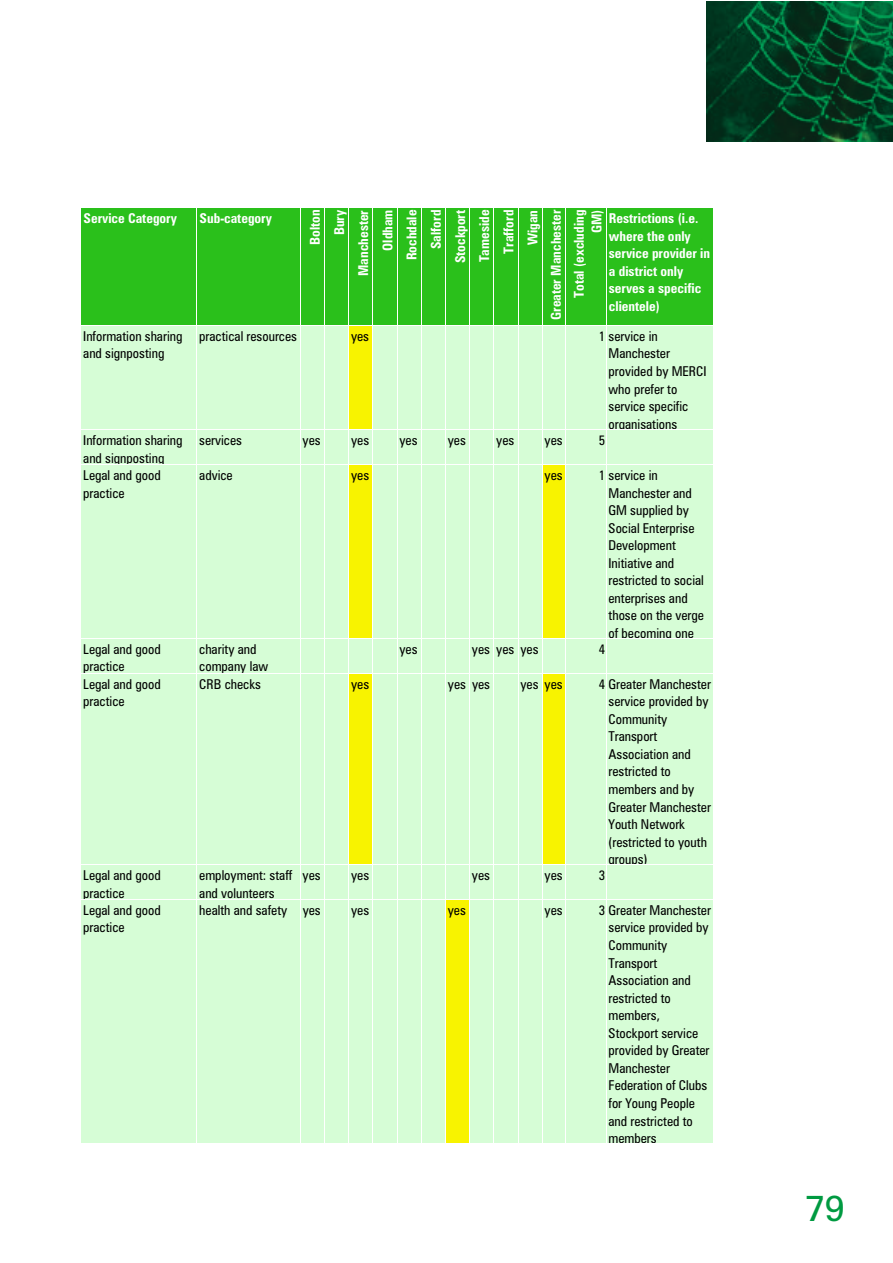
<style>
.page{position:relative;width:893px;height:1263px;background:#fff}
.page>*{position:absolute;margin:0;border:0;box-sizing:border-box;transform-origin:0 0}
.t1{font:36px "Zurich BT";color:#009a41}
.t2{font:condensed 13.65px/17.5px "Zurich BT";color:#000}
.t3{font:700 condensed 13.65px/24px "Zurich BT";color:#fff;text-align:right}
</style>
<div class="page">
<div style="left:81px;top:208px;width:632px;height:118px;background:#2ac01b"></div>
<hr style="left:81px;top:207px;width:1px;height:119px;background:#fff">
<hr style="left:196px;top:208px;width:1px;height:118px;background:#fff">
<hr style="left:300px;top:208px;width:1px;height:118px;background:#fff">
<hr style="left:324px;top:208px;width:1px;height:118px;background:#fff">
<hr style="left:348px;top:208px;width:1px;height:118px;background:#fff">
<hr style="left:372px;top:208px;width:1px;height:118px;background:#fff">
<hr style="left:397px;top:208px;width:1px;height:118px;background:#fff">
<hr style="left:421px;top:208px;width:1px;height:118px;background:#fff">
<hr style="left:445px;top:208px;width:1px;height:118px;background:#fff">
<hr style="left:469px;top:208px;width:1px;height:118px;background:#fff">
<hr style="left:493px;top:208px;width:1px;height:118px;background:#fff">
<hr style="left:517px;top:208px;width:1px;height:118px;background:#fff">
<hr style="left:542px;top:208px;width:1px;height:118px;background:#fff">
<hr style="left:565px;top:208px;width:1px;height:118px;background:#fff">
<hr style="left:606px;top:208px;width:1px;height:118px;background:#fff">
<div style="left:81px;top:326px;width:268px;height:104px;background:#d6fdd6"></div>
<div style="left:349px;top:326px;width:24px;height:104px;background:#f8f300"></div>
<div style="left:373px;top:326px;width:340px;height:104px;background:#d6fdd6"></div>
<div style="left:81px;top:430px;width:632px;height:35px;background:#d6fdd6"></div>
<div style="left:81px;top:465px;width:268px;height:174px;background:#d6fdd6"></div>
<div style="left:349px;top:465px;width:24px;height:174px;background:#f8f300"></div>
<div style="left:373px;top:465px;width:169px;height:174px;background:#d6fdd6"></div>
<div style="left:542px;top:465px;width:23px;height:174px;background:#f8f300"></div>
<div style="left:565px;top:465px;width:148px;height:174px;background:#d6fdd6"></div>
<div style="left:81px;top:639px;width:632px;height:34px;background:#d6fdd6"></div>
<div style="left:81px;top:673px;width:268px;height:192px;background:#d6fdd6"></div>
<div style="left:349px;top:673px;width:24px;height:192px;background:#f8f300"></div>
<div style="left:373px;top:673px;width:169px;height:192px;background:#d6fdd6"></div>
<div style="left:542px;top:673px;width:23px;height:192px;background:#f8f300"></div>
<div style="left:565px;top:673px;width:148px;height:192px;background:#d6fdd6"></div>
<div style="left:81px;top:865px;width:632px;height:35px;background:#d6fdd6"></div>
<div style="left:81px;top:900px;width:364px;height:243px;background:#d6fdd6"></div>
<div style="left:445px;top:900px;width:24px;height:243px;background:#f8f300"></div>
<div style="left:469px;top:900px;width:244px;height:243px;background:#d6fdd6"></div>
<hr style="left:81px;top:325px;width:1px;height:818px;background:#fff">
<hr style="left:196px;top:326px;width:1px;height:817px;background:#fff">
<hr style="left:300px;top:326px;width:1px;height:817px;background:#fff">
<hr style="left:324px;top:326px;width:1px;height:817px;background:#fff">
<hr style="left:348px;top:326px;width:1px;height:817px;background:#fff">
<hr style="left:372px;top:326px;width:1px;height:817px;background:#fff">
<hr style="left:397px;top:326px;width:1px;height:817px;background:#fff">
<hr style="left:421px;top:326px;width:1px;height:817px;background:#fff">
<hr style="left:445px;top:326px;width:1px;height:817px;background:#fff">
<hr style="left:469px;top:326px;width:1px;height:817px;background:#fff">
<hr style="left:493px;top:326px;width:1px;height:817px;background:#fff">
<hr style="left:517px;top:326px;width:1px;height:817px;background:#fff">
<hr style="left:542px;top:326px;width:1px;height:817px;background:#fff">
<hr style="left:565px;top:326px;width:1px;height:817px;background:#fff">
<hr style="left:606px;top:326px;width:1px;height:817px;background:#fff">
<hr style="left:82px;top:325px;width:632px;height:1px;background:#fff">
<hr style="left:82px;top:430px;width:632px;height:1px;background:#fff">
<hr style="left:82px;top:464px;width:632px;height:1px;background:#fff">
<hr style="left:82px;top:638px;width:632px;height:1px;background:#fff">
<hr style="left:82px;top:673px;width:632px;height:1px;background:#fff">
<hr style="left:82px;top:865px;width:632px;height:1px;background:#fff">
<hr style="left:82px;top:899px;width:632px;height:1px;background:#fff">
<img style="left:706px;top:2px;width:186px;height:140px">
<p class="t3" style="left:84px;top:206px;width:95px">Service Category</p>
<p class="t3" style="left:199px;top:206px;width:74px">Sub-category</p>
<p class="t3" style="left:303px;top:320px;width:112px;rotate:-90deg">Bolton<br>Bury<br>Manchester<br>Oldham<br>Rochdale<br>Salford<br>Stockport<br>Tameside<br>Trafford<br>Wigan<br>Greater Manchester<br>Total (excluding</p>
<p class="t3" style="left:585px;top:233px;width:25px;rotate:-90deg">GM)</p>
<p class="t3" style="left:609px;top:209px;width:103px;line-height:17.5px;text-align:left">Restrictions (i.e. where the only service provider in a district only serves a specific clientele)</p>
<p class="t2" style="left:83px;top:329px;width:101px">Information sharing and signposting</p>
<p class="t2" style="left:199px;top:329px;width:99px">practical resources</p>
<p class="t2" style="left:351px;top:329px;width:20px">yes</p>
<p class="t2" style="left:608px;top:329px;width:100px;text-indent:-10px">1 service in<br>Manchester provided by MERCI who prefer to service specific organisations</p>
<p class="t2" style="left:83px;top:433px;width:101px">Information sharing and signposting</p>
<p class="t2" style="left:199px;top:433px;width:44px">services</p>
<p class="t2" style="left:302px;top:433px;width:20px">yes</p>
<p class="t2" style="left:351px;top:433px;width:20px">yes</p>
<p class="t2" style="left:399px;top:433px;width:20px">yes</p>
<p class="t2" style="left:448px;top:433px;width:20px">yes</p>
<p class="t2" style="left:496px;top:433px;width:20px">yes</p>
<p class="t2" style="left:544px;top:433px;width:20px">yes</p>
<p class="t2" style="left:599px;top:433px;width:8px">5</p>
<p class="t2" style="left:83px;top:468px;width:79px">Legal and good practice</p>
<p class="t2" style="left:199px;top:468px;width:35px">advice</p>
<p class="t2" style="left:351px;top:468px;width:20px">yes</p>
<p class="t2" style="left:544px;top:468px;width:20px">yes</p>
<p class="t2" style="left:608px;top:468px;width:97px;text-indent:-10px">1 service in<br>Manchester and<br>GM supplied by<br>Social Enterprise<br>Development<br>Initiative and restricted to social enterprises and those on the verge of becoming one</p>
<p class="t2" style="left:83px;top:642px;width:79px">Legal and good practice</p>
<p class="t2" style="left:199px;top:642px;width:70px">charity and company law</p>
<p class="t2" style="left:399px;top:642px;width:20px">yes</p>
<p class="t2" style="left:472px;top:642px;width:68px">yes yes yes</p>
<p class="t2" style="left:599px;top:642px;width:8px">4</p>
<p class="t2" style="left:83px;top:677px;width:79px">Legal and good practice</p>
<p class="t2" style="left:199px;top:677px;width:63px">CRB checks</p>
<p class="t2" style="left:351px;top:677px;width:20px">yes</p>
<p class="t2" style="left:448px;top:677px;width:44px">yes yes</p>
<p class="t2" style="left:520px;top:677px;width:44px">yes yes</p>
<p class="t2" style="left:608px;top:677px;width:104px;text-indent:-10px">4 Greater Manchester service provided by<br>Community<br>Transport<br>Association and restricted to members and by<br>Greater Manchester<br>Youth Network (restricted to youth groups)</p>
<p class="t2" style="left:83px;top:868px;width:79px">Legal and good practice</p>
<p class="t2" style="left:199px;top:868px;width:95px">employment: staff and volunteers</p>
<p class="t2" style="left:302px;top:868px;width:20px">yes</p>
<p class="t2" style="left:351px;top:868px;width:20px">yes</p>
<p class="t2" style="left:472px;top:868px;width:20px">yes</p>
<p class="t2" style="left:544px;top:868px;width:20px">yes</p>
<p class="t2" style="left:599px;top:868px;width:8px">3</p>
<p class="t2" style="left:83px;top:903px;width:79px">Legal and good practice</p>
<p class="t2" style="left:199px;top:903px;width:123px">health and safety yes</p>
<p class="t2" style="left:351px;top:903px;width:20px">yes</p>
<p class="t2" style="left:448px;top:903px;width:20px">yes</p>
<p class="t2" style="left:544px;top:903px;width:20px">yes</p>
<p class="t2" style="left:608px;top:903px;width:104px;text-indent:-10px">3 Greater Manchester service provided by<br>Community<br>Transport<br>Association and restricted to members,<br>Stockport service provided by Greater<br>Manchester<br>Federation of Clubs for Young People and restricted to members</p>
<h1 class="t1" style="left:805px;top:1195px;width:41px">79</h1>
</div>
